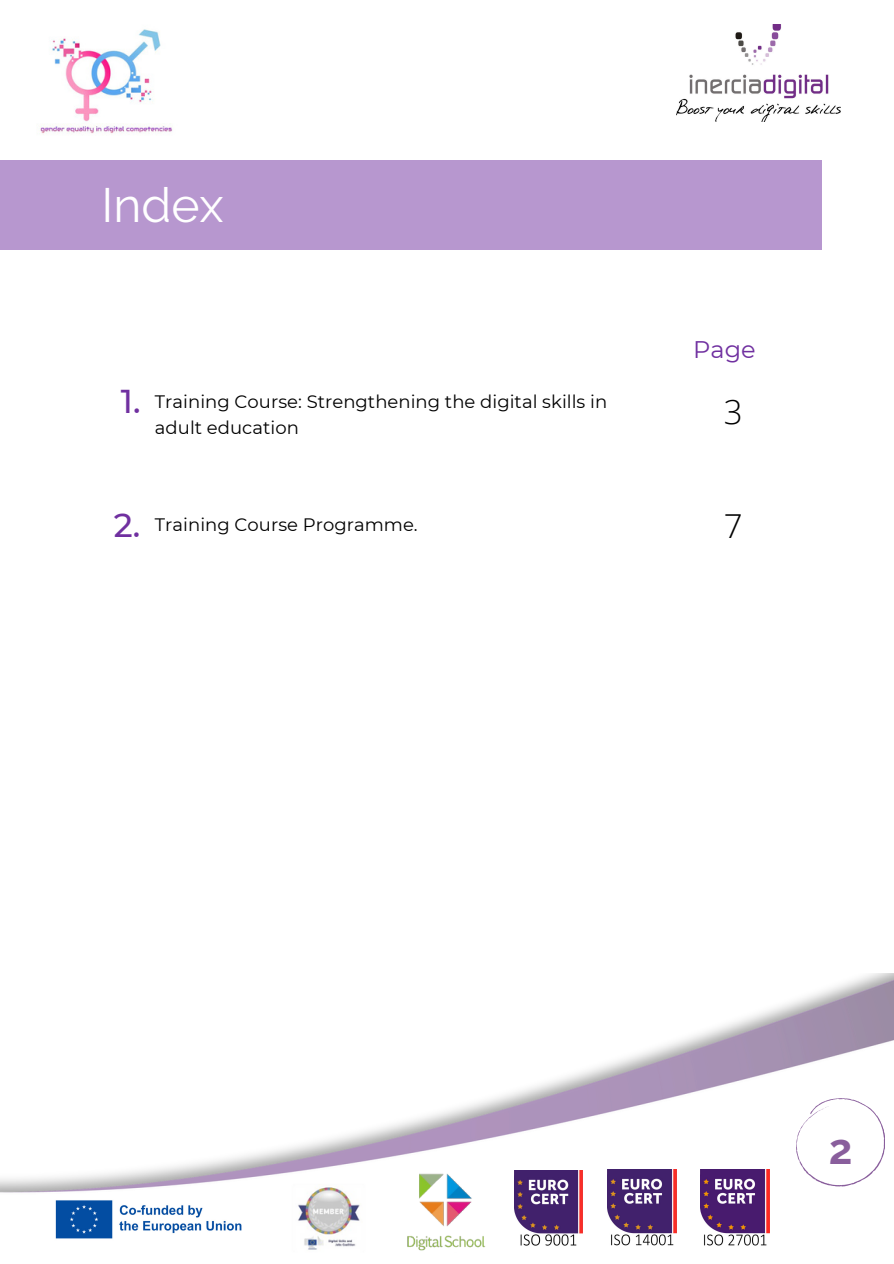
<style>
.page{position:relative;width:894px;height:1264px;background:#fff}
.page>*{position:absolute;margin:0;border:0;box-sizing:border-box;transform-origin:0 0}
.t1{font:48px "Raleway";color:#fff}
.t2{font:700 42px "Raleway";color:#895e9c}
.t3{font:500 33px "Montserrat";color:#7030a0}
.t4{font:300 33px "Open Sans";color:#000}
.t5{font:24px "Montserrat";color:#7030a0}
.t6{font:18px/25.8px "Montserrat";color:#000}
</style>
<div class="page">
<img style="left:676px;top:24px;width:164px;height:97px">
<img style="left:0;top:973px;width:893px;height:274px">
<img style="left:406px;top:1170px;width:79px;height:81px">
<img style="left:291px;top:1183px;width:75px;height:67px">
<img style="left:514px;top:1170px;width:68px;height:76px">
<img style="left:607px;top:1169px;width:69px;height:77px">
<svg style="left:795px;top:1098px;width:89px;height:88px"></svg>
<div style="left:0;top:161px;width:821px;height:89px;background:#b797cf"></div>
<img style="left:700px;top:1169px;width:69px;height:77px">
<img style="left:40px;top:29px;width:132px;height:105px">
<img style="left:50px;top:1198px;width:201px;height:42px">
<p class="t1" style="left:102px;top:177px;width:124px">Index</p>
<p class="t3" style="left:121px;top:381px;width:21px">1.</p>
<h2 class="t6" style="left:155px;top:389px;width:454px">Training Course: Strengthening the digital skills in adult education</h2>
<p class="t3" style="left:114px;top:505px;width:28px">2.</p>
<p class="t6" style="left:155px;top:511px;width:264px">Training Course Programme.</p>
<p class="t5" style="left:693px;top:335px;width:64px">Page</p>
<p class="t4" style="left:723px;top:389px;width:20px">3</p>
<p class="t4" style="left:723px;top:502px;width:20px">7</p>
<p class="t2" style="left:828px;top:1124px;width:25px">2</p>
</div>
